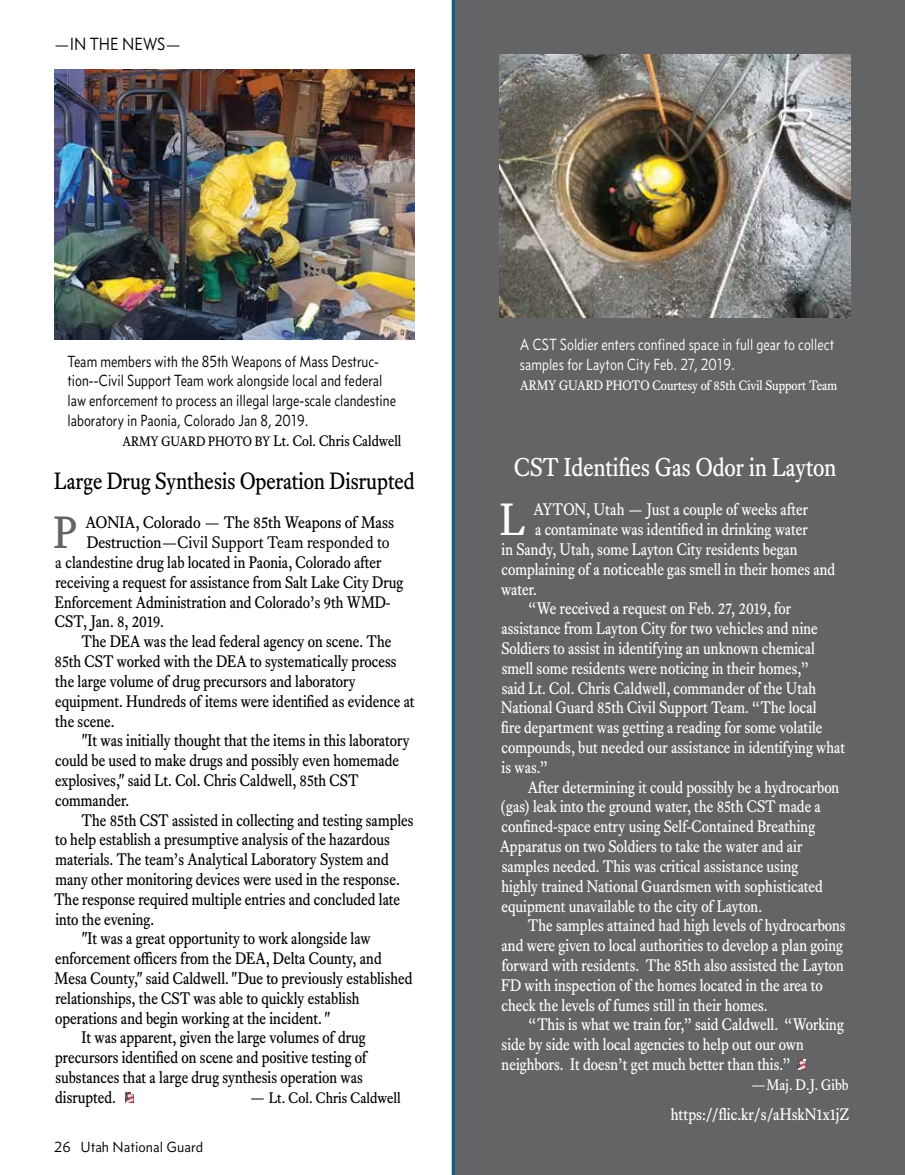
<style>
.page{position:relative;width:905px;height:1175px;background:#fff}
.page>*{position:absolute;margin:0;border:0;box-sizing:border-box;transform-origin:0 0}
.t1{font:44.55px "Equity Text A";color:#636466;scale:.95 1}
.t2{font:44.55px "Equity Text A";color:#fff;scale:.95 1}
.t3{font:25.5px "Equity Text A";color:#fff;scale:.9 1}
.t4{font:23.25px "Equity Text A";color:#000;scale:.9 1}
.t5{font:18px "Concourse T3 Tab";color:#000;scale:.91 1}
.t6{font:16.5px "Equity Text A";color:#fff;scale:.9 1}
.t7{font:16.5px/19.8px "Equity Text A";color:#000;scale:.9 1}
.t8{font:16.5px/19.8px "Concourse T3";color:#000;scale:.86 1}
.t9{font:16.5px/19.8px "Concourse T3";color:#fff;scale:.86 1}
.t10{font:16.5px "Equity Text A";color:#fff;scale:.92 1}
.t11{font:16.5px "Equity Text B";color:#000;scale:.96 1}
.t12{font:16.5px "Equity Text A";color:#000;scale:.94 1}
.t13{font:15px "Equity Text A";color:#000;scale:.92 1}
.t14{font:15px "Equity Text A";color:#000;scale:.95 1}
.t15{font:15px "Concourse T3 Tab";color:#000}
.t16{font:15px "Equity Text A";color:#fff;scale:.93 1}
.t17{font:13.5px "Equity Text A";color:#fff;scale:.92 1}
.s1{font-family:"Equity Text B";font-size:16.5px}
.s2{font-size:13.5px}
.s3{font-family:"Equity Text B"}
.s4{font-family:"Equity Text A"}
</style>
<div class="page">
<div style="left:453px;top:0;width:451px;height:1174px;background:#636466"></div>
<hr style="left:452px;top:0;width:2px;height:1174px;background:#086184">
<img style="left:55px;top:70px;width:360px;height:270px">
<svg style="left:125px;top:1092px;width:9px;height:10px"></svg>
<svg style="left:797px;top:1059px;width:8px;height:11px"></svg>
<img style="left:499px;top:54px;width:351px;height:263px">
<p class="t5" style="left:54px;top:33px;width:141px"><span class="s1">—</span>IN THE NEWS<span class="s1">—</span></p>
<p class="t8" style="left:68px;top:351px;width:383px">Team members with the 85th Weapons of Mass Destruc&shy;tion--Civil Support Team work alongside local and federal law enforcement to process an illegal large-scale clandestine laboratory in Paonia, Colorado Jan 8, 2019.</p>
<p class="t13" style="left:122px;top:432px;width:305px"><span class="s2">ARMY GUARD PHOTO BY</span> Lt. Col. Chris Caldwell</p>
<h3 class="t4" style="left:54px;top:467px;width:402px">Large Drug Synthesis Operation Disrupted</h3>
<h1 class="t1" style="left:54px;top:506px;width:27px">P</h1>
<p class="t12" style="left:85px;top:513px;width:330px">AONIA, Colorado <span class="s3">—</span> The 85th Weapons of Mass</p>
<p class="t11" style="left:87px;top:533px;width:317px"><span class="s4">Destruction</span>—Civil Support Team responded to</p>
<p class="t7" style="left:55px;top:552px;width:388px"><span class="s3">a</span> clandestine drug lab located in Paonia, Colorado after receiving a request for assistance from Salt Lake City Drug Enforcement Administration and Colorado’s 9th WMD-CST, Jan. 8, 2019.</p>
<p class="t7" style="left:55px;top:632px;width:401px;text-indent:27px">The DEA was the lead federal agency on scene. The 85th CST worked with the DEA to systematically process the large volume of drug precursors and laboratory equipment. Hundreds of items were identified as evidence at the scene.</p>
<p class="t7" style="left:55px;top:731px;width:395px;text-indent:26px">"It was initially thought that the items in this laboratory could be used to make drugs and possibly even homemade explosives," said Lt. Col. Chris Caldwell, 85th CST commander.</p>
<p class="t7" style="left:82px;top:810px;width:370px">The 85th CST assisted in collecting and testing samples</p>
<p class="t7" style="left:55px;top:830px;width:373px">to help establish a presumptive analysis of the hazardous</p>
<p class="t7" style="left:55px;top:849px;width:372px">materials. The team’s Analytical Laboratory System and</p>
<p class="t7" style="left:55px;top:869px;width:384px">many other monitoring devices were used in the response.</p>
<p class="t7" style="left:54px;top:889px;width:386px">The response required multiple entries and concluded late</p>
<p class="t7" style="left:55px;top:909px;width:111px">into the evening.</p>
<p class="t7" style="left:82px;top:929px;width:323px">"It was a great opportunity to work alongside law</p>
<p class="t7" style="left:55px;top:948px;width:364px">enforcement officers from the DEA, Delta County, and</p>
<p class="t7" style="left:55px;top:968px;width:399px">Mesa County," said Caldwell. "Due to previously established</p>
<p class="t7" style="left:55px;top:988px;width:339px">relationships, the CST was able to quickly establish</p>
<p class="t7" style="left:55px;top:1008px;width:307px">operations and begin working at the incident. "</p>
<p class="t7" style="left:82px;top:1028px;width:317px">It was apparent, given the large volumes of drug</p>
<p class="t7" style="left:55px;top:1047px;width:348px">precursors identified on scene and positive testing of</p>
<p class="t7" style="left:55px;top:1067px;width:343px">substances that a large drug synthesis operation was</p>
<p class="t7" style="left:55px;top:1087px;width:69px">disrupted.</p>
<p class="t14" style="left:250px;top:1088px;width:161px"><span class="s1">—</span> Lt. Col. Chris Caldwell</p>
<p class="t15" style="left:54px;top:1137px;width:150px">26 Utah National Guard</p>
<p class="t9" style="left:519px;top:334px;width:367px">A CST Soldier enters confined space in full gear to collect samples for Layton City Feb. 27, 2019.</p>
<p class="t17" style="left:520px;top:377px;width:346px">ARMY GUARD PHOTO Courtesy of 85th Civil Support Team</p>
<h2 class="t3" style="left:514px;top:452px;width:359px">CST Identifies Gas Odor in Layton</h2>
<h1 class="t2" style="left:500px;top:493px;width:28px">L</h1>
<p class="t10" style="left:533px;top:500px;width:300px">AYTON, Utah — Just a couple of weeks after</p>
<p class="t6" style="left:535px;top:520px;width:304px">a contaminate was identified in drinking water</p>
<p class="t6" style="left:501px;top:539px;width:330px">in Sandy, Utah, some Layton City residents began</p>
<p class="t6" style="left:501px;top:559px;width:372px">complaining of a noticeable gas smell in their homes and</p>
<p class="t6" style="left:501px;top:579px;width:41px">water.</p>
<p class="t6" style="left:528px;top:599px;width:294px">“We received a request on Feb. 27, 2019, for</p>
<p class="t6" style="left:501px;top:619px;width:353px">assistance from Layton City for two vehicles and nine</p>
<p class="t6" style="left:501px;top:638px;width:350px">Soldiers to assist in identifying an unknown chemical</p>
<p class="t6" style="left:501px;top:658px;width:343px">smell some residents were noticing in their homes,”</p>
<p class="t6" style="left:501px;top:678px;width:351px">said Lt. Col. Chris Caldwell, commander of the Utah</p>
<p class="t6" style="left:501px;top:698px;width:352px">National Guard 85th Civil Support Team. “The local</p>
<p class="t6" style="left:501px;top:718px;width:358px">fire department was getting a reading for some volatile</p>
<p class="t6" style="left:501px;top:737px;width:383px">compounds, but needed our assistance in identifying what</p>
<p class="t6" style="left:501px;top:757px;width:53px">is was.”</p>
<p class="t6" style="left:528px;top:777px;width:347px">After determining it could possibly be a hydrocarbon</p>
<p class="t6" style="left:500px;top:797px;width:357px">(gas) leak into the ground water, the 85th CST made a</p>
<p class="t6" style="left:501px;top:817px;width:350px">confined-space entry using Self-Contained Breathing</p>
<p class="t6" style="left:500px;top:836px;width:337px">Apparatus on two Soldiers to take the water and air</p>
<p class="t6" style="left:501px;top:856px;width:331px">samples needed. This was critical assistance using</p>
<p class="t6" style="left:501px;top:876px;width:358px">highly trained National Guardsmen with sophisticated</p>
<p class="t6" style="left:501px;top:896px;width:291px">equipment unavailable to the city of Layton.</p>
<p class="t6" style="left:528px;top:916px;width:354px">The samples attained had high levels of hydrocarbons</p>
<p class="t6" style="left:501px;top:935px;width:381px">and were given to local authorities to develop a plan going</p>
<p class="t6" style="left:501px;top:955px;width:382px">forward with residents. The 85th also assisted the Layton</p>
<p class="t6" style="left:501px;top:975px;width:359px">FD with inspection of the homes located in the area to</p>
<p class="t6" style="left:501px;top:995px;width:297px">check the levels of fumes still in their homes.</p>
<p class="t6" style="left:528px;top:1015px;width:352px">“This is what we train for,” said Caldwell. “Working</p>
<p class="t6" style="left:501px;top:1034px;width:337px">side by side with local agencies to help out our own</p>
<p class="t6" style="left:501px;top:1054px;width:323px">neighbors. It doesn’t get much better than this.”</p>
<p class="t16" style="left:751px;top:1075px;width:106px"><span class="s1">—</span>Maj. D.J. Gibb</p>
<p class="t10" style="left:670px;top:1104px;width:195px">https://flic.kr/s/aHskN1x1jZ</p>
</div>
